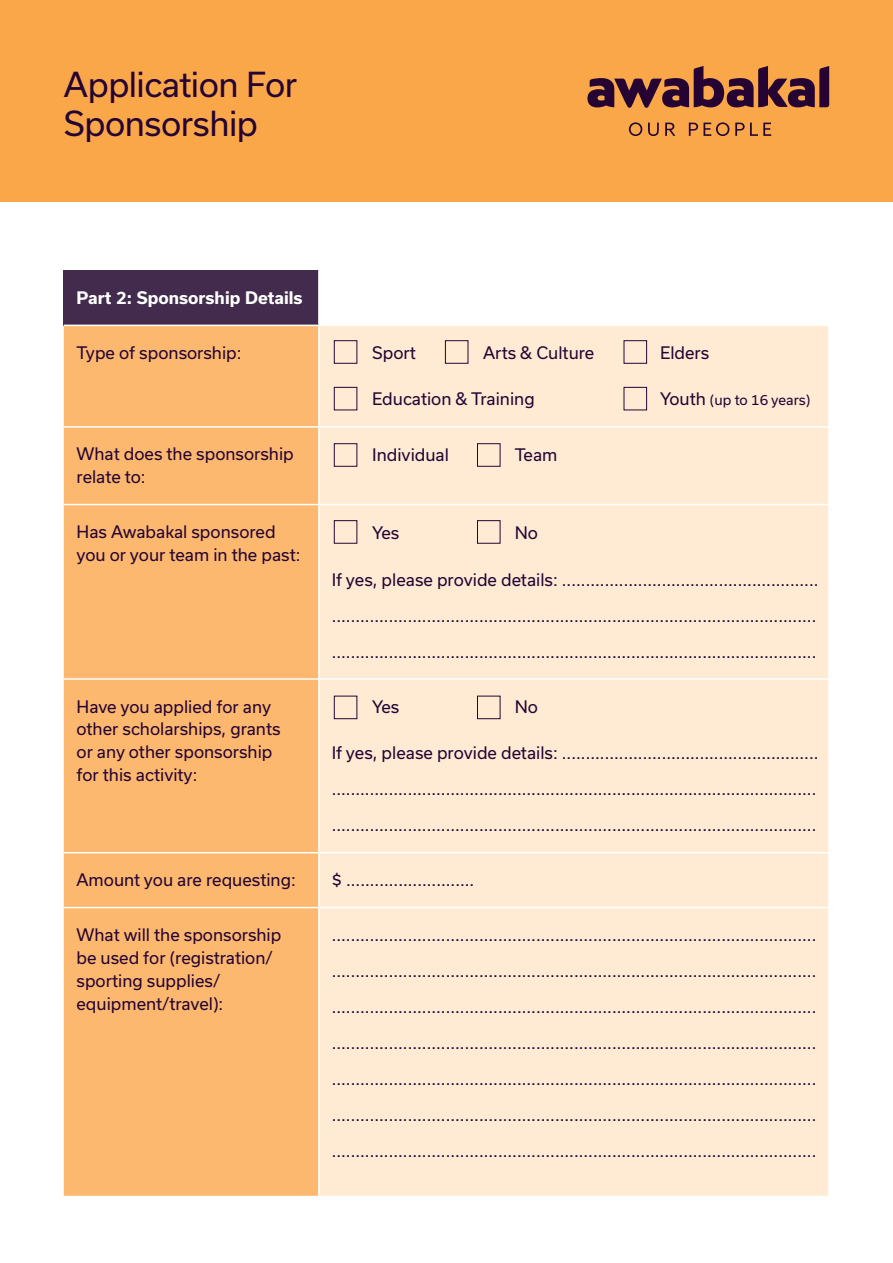
<style>
.page{position:relative;width:893px;height:1263px;background:#fff}
.page>*{position:absolute;margin:0;border:0;box-sizing:border-box;transform-origin:0 0}
.t1{font:33px/39.6px "Usual";letter-spacing:-.015em;color:#250433}
.t2{font:16.5px/36px "Usual";color:#250433}
.t3{font:700 16.5px "Usual";color:#fff}
.t4{font:13.5px "Usual";color:#250433}
.s1{font-size:16.5px}
</style>
<div class="page">
<div style="left:0;top:0;width:893px;height:202px;background:#faa74a"></div>
<svg style="left:629px;top:122px;width:13px;height:14px"></svg>
<svg style="left:648px;top:123px;width:11px;height:13px"></svg>
<svg style="left:665px;top:123px;width:10px;height:13px"></svg>
<svg style="left:689px;top:122px;width:40px;height:14px"></svg>
<svg style="left:735px;top:123px;width:36px;height:13px"></svg>
<svg style="left:587px;top:66px;width:242px;height:42px"></svg>
<div style="left:64px;top:270px;width:255px;height:55px;background:#422b4d"></div>
<div style="left:64px;top:326px;width:254px;height:870px;background:#fcb86e"></div>
<div style="left:320px;top:326px;width:508px;height:870px;background:#ffebd4"></div>
<hr style="left:318px;top:269px;width:512px;height:2px;background:#fff">
<hr style="left:64px;top:426px;width:255px;height:2px;background:#fff">
<hr style="left:64px;top:504px;width:255px;height:1px;background:#fff">
<hr style="left:319px;top:426px;width:509px;height:2px;background:#fff">
<hr style="left:319px;top:504px;width:509px;height:1px;background:#fff">
<hr style="left:318px;top:271px;width:2px;height:54px;background:#fff">
<hr style="left:64px;top:678px;width:255px;height:2px;background:#fff">
<hr style="left:319px;top:678px;width:509px;height:2px;background:#fff">
<hr style="left:64px;top:852px;width:255px;height:1px;background:#fff">
<hr style="left:319px;top:852px;width:509px;height:1px;background:#fff">
<hr style="left:64px;top:907px;width:255px;height:1px;background:#fff">
<hr style="left:319px;top:907px;width:509px;height:1px;background:#fff">
<div style="left:334px;top:340px;width:23px;height:24px;border:1px solid #250433"></div>
<div style="left:334px;top:387px;width:23px;height:23px;border:1px solid #250433"></div>
<div style="left:334px;top:443px;width:23px;height:24px;border:1px solid #250433"></div>
<div style="left:334px;top:520px;width:23px;height:24px;border:1px solid #250433"></div>
<div style="left:334px;top:696px;width:23px;height:23px;border:1px solid #250433"></div>
<div style="left:477px;top:443px;width:23px;height:24px;border:1px solid #250433"></div>
<div style="left:477px;top:520px;width:23px;height:24px;border:1px solid #250433"></div>
<div style="left:477px;top:696px;width:23px;height:23px;border:1px solid #250433"></div>
<div style="left:445px;top:340px;width:23px;height:24px;border:1px solid #250433"></div>
<div style="left:624px;top:340px;width:23px;height:24px;border:1px solid #250433"></div>
<div style="left:624px;top:387px;width:23px;height:23px;border:1px solid #250433"></div>
<h1 class="t1" style="left:64px;top:64px;width:235px">Application For<br>Sponsorship</h1>
<p class="t3" style="left:77px;top:288px;width:228px">Part 2: Sponsorship Details</p>
<p class="t2" style="left:77px;top:335px;width:167px">Type of sponsorship:</p>
<p class="t2" style="left:372px;top:335px;width:45px">Sport</p>
<p class="t2" style="left:483px;top:335px;width:113px">Arts &amp; Culture</p>
<p class="t2" style="left:660px;top:335px;width:51px">Elders</p>
<p class="t2" style="left:372px;top:380px;width:164px">Education &amp; Training</p>
<p class="t4" style="left:660px;top:392px;width:152px"><span class="s1">Youth</span> (up to 16 years)</p>
<p class="t2" style="left:77px;top:443px;width:219px;line-height:22.8px">What does the sponsorship relate to:</p>
<p class="t2" style="left:372px;top:437px;width:78px">Individual</p>
<p class="t2" style="left:515px;top:437px;width:44px">Team</p>
<p class="t2" style="left:77px;top:521px;width:225px;line-height:22.8px">Has Awabakal sponsored you or your team in the past:</p>
<p class="t2" style="left:372px;top:515px;width:29px">Yes</p>
<p class="t2" style="left:515px;top:515px;width:25px">No</p>
<p class="t2" style="left:332px;top:561px;width:488px">If yes, please provide details: ...................................................... ...................................................................................................... ......................................................................................................</p>
<p class="t2" style="left:77px;top:695px;width:206px;line-height:22.8px">Have you applied for any other scholarships, grants or any other sponsorship for this activity:</p>
<p class="t2" style="left:372px;top:688px;width:29px">Yes</p>
<p class="t2" style="left:515px;top:688px;width:25px">No</p>
<p class="t2" style="left:332px;top:735px;width:488px">If yes, please provide details: ...................................................... ...................................................................................................... ......................................................................................................</p>
<p class="t2" style="left:77px;top:862px;width:221px">Amount you are requesting:</p>
<p class="t2" style="left:332px;top:862px;width:144px">$ ...........................</p>
<p class="t2" style="left:77px;top:924px;width:206px;line-height:22.8px">What will the sponsorship be used for (registration/ sporting supplies/ equipment/travel):</p>
<p class="t2" style="left:332px;top:917px;width:486px;text-align:justify">...................................................................................................... ...................................................................................................... ...................................................................................................... ...................................................................................................... ...................................................................................................... ...................................................................................................... ......................................................................................................</p>
</div>
